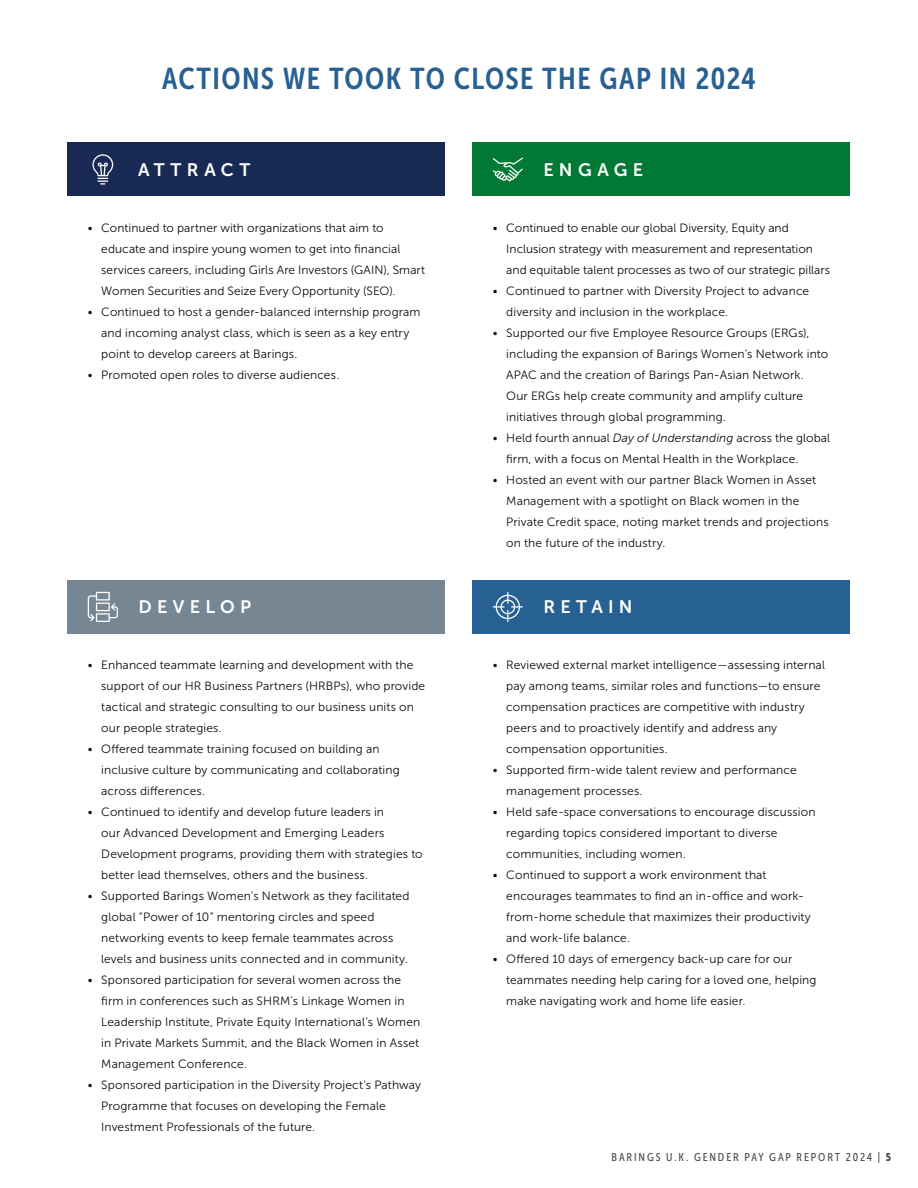
<style>
.page{position:relative;width:918px;height:1188px;background:#fff}
.page>*{position:absolute;margin:0;border:0;box-sizing:border-box;transform-origin:0 0}
.t1{font:30px "Museo Sans Cond 700";letter-spacing:.045em;color:#276092}
.t2{font:18px "Museo Sans 700";letter-spacing:.295em;color:#fff}
.t3{font:12px/21px "Museo Sans 300";letter-spacing:.01em;color:#0d0d0d}
.t4{font:11.25px "Museo Sans Cond 500";letter-spacing:.165em;color:#4b4f54}
.s1{font-style:italic}
.s2{font-family:"Museo Sans Cond 900"}
</style>
<div class="page">
<div style="left:68px;top:143px;width:378px;height:53px;background:#182a54"></div>
<div style="left:472px;top:143px;width:378px;height:53px;background:#007934"></div>
<svg style="left:92px;top:154px;width:21px;height:31px"></svg>
<svg style="left:493px;top:158px;width:30px;height:23px"></svg>
<div style="left:472px;top:580px;width:378px;height:54px;background:#276092"></div>
<div style="left:68px;top:580px;width:378px;height:54px;background:#768693"></div>
<svg style="left:88px;top:592px;width:30px;height:30px"></svg>
<svg style="left:493px;top:592px;width:30px;height:30px"></svg>
<h1 class="t1" style="left:162px;top:62px;width:595px">ACTIONS WE TOOK TO CLOSE THE GAP IN 2024</h1>
<h2 class="t2" style="left:138px;top:160px;width:114px">ATTRACT</h2>
<p class="t3" style="left:101px;top:217px;width:326px;text-indent:-14px">• Continued to partner with organizations that aim to educate and inspire young women to get into financial services careers, including Girls Are Investors (GAIN), Smart Women Securities and Seize Every Opportunity (SEO).</p>
<p class="t3" style="left:101px;top:301px;width:321px;text-indent:-14px">• Continued to host a gender-balanced internship program and incoming analyst class, which is seen as a key entry point to develop careers at Barings.</p>
<p class="t3" style="left:88px;top:364px;width:253px">• Promoted open roles to diverse audiences.</p>
<h2 class="t2" style="left:543px;top:160px;width:101px">ENGAGE</h2>
<p class="t3" style="left:506px;top:217px;width:325px;text-indent:-14px">• Continued to enable our global Diversity, Equity and<br>Inclusion strategy with measurement and representation and equitable talent processes as two of our strategic pillars</p>
<p class="t3" style="left:506px;top:280px;width:304px;text-indent:-14px">• Continued to partner with Diversity Project to advance diversity and inclusion in the workplace.</p>
<p class="t3" style="left:506px;top:322px;width:324px;text-indent:-14px">• Supported our five Employee Resource Groups (ERGs), including the expansion of Barings Women’s Network into APAC and the creation of Barings Pan-Asian Network.<br>Our ERGs help create community and amplify culture initiatives through global programming.</p>
<p class="t3" style="left:506px;top:427px;width:325px;text-indent:-14px">• Held fourth annual <span class="s1">Day of Understanding</span> across the global firm, with a focus on Mental Health in the Workplace.</p>
<p class="t3" style="left:506px;top:469px;width:324px;text-indent:-14px">• Hosted an event with our partner Black Women in Asset Management with a spotlight on Black women in the Private Credit space, noting market trends and projections on the future of the industry.</p>
<h2 class="t2" style="left:138px;top:597px;width:114px">DEVELOP</h2>
<h2 class="t2" style="left:543px;top:597px;width:91px">RETAIN</h2>
<p class="t3" style="left:101px;top:654px;width:325px;text-indent:-14px">• Enhanced teammate learning and development with the support of our HR Business Partners (HRBPs), who provide tactical and strategic consulting to our business units on our people strategies.</p>
<p class="t3" style="left:101px;top:738px;width:300px;text-indent:-14px">• Offered teammate training focused on building an inclusive culture by communicating and collaborating across differences.</p>
<p class="t3" style="left:101px;top:801px;width:323px;text-indent:-14px">• Continued to identify and develop future leaders in<br>our Advanced Development and Emerging Leaders Development programs, providing them with strategies to better lead themselves, others and the business.</p>
<p class="t3" style="left:101px;top:885px;width:310px;text-indent:-14px">• Supported Barings Women’s Network as they facilitated global “Power of 10” mentoring circles and speed networking events to keep female teammates across levels and business units connected and in community.</p>
<p class="t3" style="left:101px;top:969px;width:321px;text-indent:-14px">• Sponsored participation for several women across the firm in conferences such as SHRM’s Linkage Women in Leadership Institute, Private Equity International’s Women in Private Markets Summit, and the Black Women in Asset Management Conference.</p>
<p class="t3" style="left:101px;top:1074px;width:321px;text-indent:-14px">• Sponsored participation in the Diversity Project’s Pathway<br>Programme that focuses on developing the Female<br>Investment Professionals of the future.</p>
<p class="t3" style="left:506px;top:654px;width:320px;text-indent:-14px">• Reviewed external market intelligence—assessing internal pay among teams, similar roles and functions—to ensure compensation practices are competitive with industry peers and to proactively identify and address any compensation opportunities.</p>
<p class="t3" style="left:506px;top:759px;width:292px;text-indent:-14px">• Supported firm-wide talent review and performance management processes.</p>
<p class="t3" style="left:506px;top:801px;width:311px;text-indent:-14px">• Held safe-space conversations to encourage discussion regarding topics considered important to diverse communities, including women.</p>
<p class="t3" style="left:506px;top:864px;width:306px;text-indent:-14px">• Continued to support a work environment that encourages teammates to find an in-office and work&shy;from-home schedule that maximizes their productivity and work-life balance.</p>
<p class="t3" style="left:506px;top:948px;width:312px;text-indent:-14px">• Offered 10 days of emergency back-up care for our teammates needing help caring for a loved one, helping make navigating work and home life easier.</p>
<p class="t4" style="left:612px;top:1151px;width:281px">BARINGS U.K. GENDER PAY GAP REPORT 2024 | <span class="s2">5</span></p>
</div>
